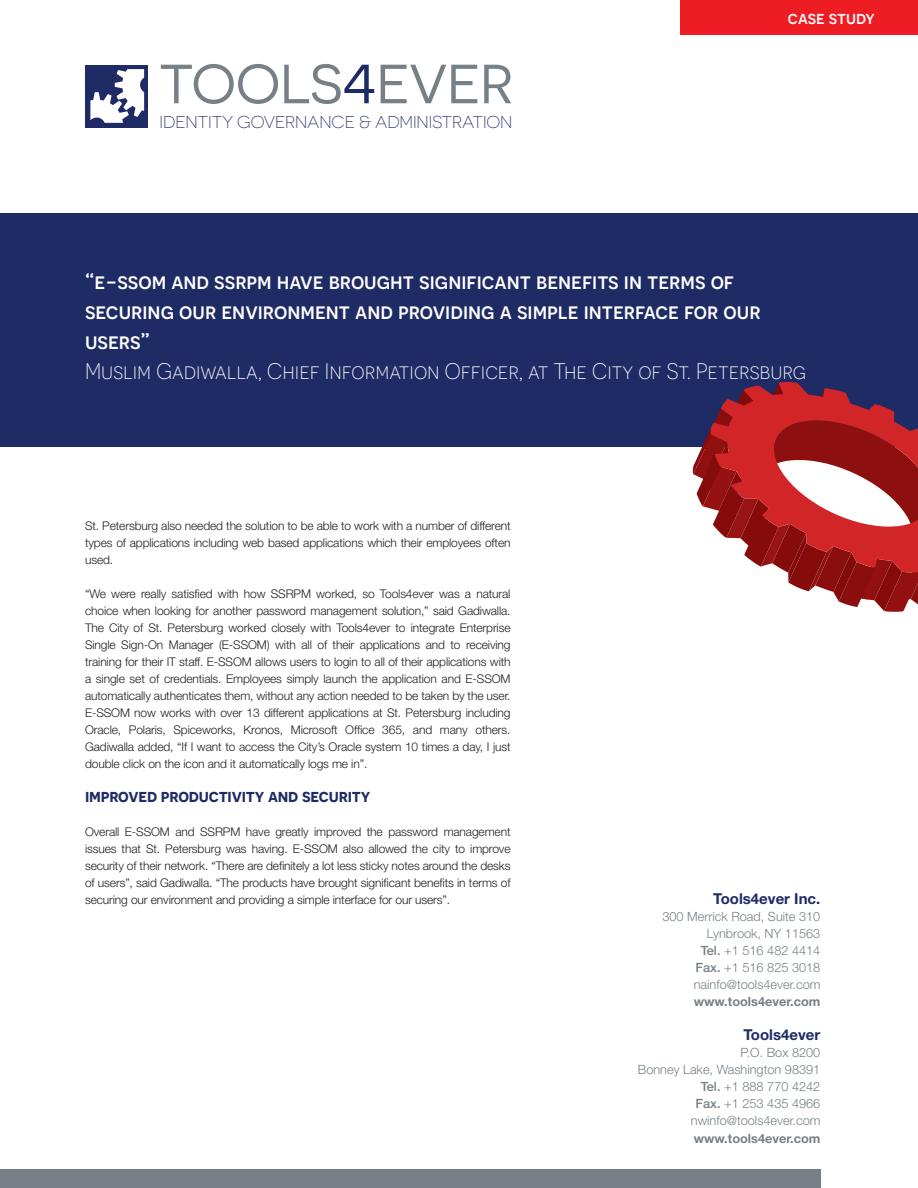
<style>
.page{position:relative;width:918px;height:1188px;background:#fff}
.page>*{position:absolute;margin:0;border:0;box-sizing:border-box;transform-origin:0 0}
.t1{font:55.05px "Novecentosanswide";color:#778086}
.Titel{font:500 22.5px/30px "Novecentosans";color:#fff}
.Titel-2{font:300 22.5px "Novecentosans";color:#fff}
.t2{font:600 18px "Novecentosans";letter-spacing:-.01em;color:#1f2b65}
.t3{font:500 18px "Novecentosans";color:#fff}
.t4{font:300 17.1px "Novecentosanswide";letter-spacing:-.005em;color:#1f2b65}
.t5{font:700 15px "Helvetica Neue LT Std";color:#1f2b65}
.t6{font:300 12.75px "Helvetica Neue LT Std";color:#778086}
.t7{font:700 12.75px "Helvetica Neue LT Std";color:#778086}
.t8{font:300 12px/17px "Helvetica Neue";letter-spacing:-.01em;color:#231f20;text-align:justify}
.s1{color:#1f2b65}
.s2{font-weight:500}
</style>
<div class="page">
<div style="left:0;top:1170px;width:820px;height:18px;background:#778086"></div>
<div style="left:0;top:213px;width:918px;height:233px;background:#1f2b65"></div>
<svg style="left:692px;top:382px;width:226px;height:230px"></svg>
<div style="left:85px;top:65px;width:63px;height:63px;background:#1f2b65"></div>
<svg style="left:90px;top:69px;width:54px;height:54px"></svg>
<div style="left:680px;top:0;width:238px;height:34px;background:#ee1d23"></div>
<p class="t1" style="left:159px;top:52px;width:356px">TOOLS<span class="s1">4</span>EVER</p>
<p class="t4" style="left:160px;top:112px;width:354px">IDENTITY GOVERNANCE &amp; ADMINISTRATION</p>
<p class="t3" style="left:788px;top:7px;width:89px">case study</p>
<p class="Titel" style="left:85px;top:265px;width:677px">“e-ssom and ssrpm have brought significant benefits in terms of securing our environment and providing a simple interface for our users”</p>
<p class="Titel-2" style="left:85px;top:358px;width:723px">Muslim Gadiwalla, Chief Information Officer, at The City of St. Petersburg</p>
<p class="t8" style="left:85px;top:517px;width:427px">St. Petersburg also needed the solution to be able to work with a number of different types of applications including web based applications which their employees often used.</p>
<p class="t8" style="left:85px;top:585px;width:427px">“We were really satisfied with how SSRPM worked, so Tools4ever was a natural choice when looking for another password management solution,” said Gadiwalla.<br>The City of St. Petersburg worked closely with Tools4ever to integrate Enterprise Single Sign-On Manager (E-SSOM) with all of their applications and to receiving training for their IT staff. E-SSOM allows users to login to all of their applications with a single set of credentials. Employees simply launch the application and E-SSOM automatically authenticates them, without any action needed to be taken by the user.<br>E-SSOM now works with over 13 different applications at St. Petersburg including Oracle, Polaris, Spiceworks, Kronos, Microsoft Office 365, and many others.<br>Gadiwalla added, “If I want to access the City’s Oracle system 10 times a day, I just double click on the icon and it automatically logs me in”.</p>
<p class="t2" style="left:85px;top:785px;width:287px">improved productivity and security</p>
<p class="t8" style="left:85px;top:823px;width:427px">Overall E-SSOM and SSRPM have greatly improved the password management issues that St. Petersburg was having. E-SSOM also allowed the city to improve security of their network. “There are definitely a lot less sticky notes around the desks of users”, said Gadiwalla. “The products have brought significant benefits in terms of securing our environment and providing a simple interface for our users”.</p>
<p class="t5" style="left:713px;top:890px;width:109px">Tools4ever Inc.</p>
<p class="t6" style="left:662px;top:909px;width:160px">300 Merrick Road, Suite 310</p>
<p class="t6" style="left:707px;top:926px;width:115px">Lynbrook, NY 11563</p>
<p class="t6" style="left:701px;top:943px;width:121px"><span class="s2">Tel.</span> +1 516 482 4414</p>
<p class="t6" style="left:696px;top:960px;width:126px"><span class="s2">Fax.</span> +1 516 825 3018</p>
<p class="t6" style="left:694px;top:977px;width:128px">nainfo@tools4ever.com</p>
<p class="t7" style="left:694px;top:994px;width:128px">www.tools4ever.com</p>
<p class="t5" style="left:743px;top:1026px;width:78px">Tools4ever</p>
<p class="t6" style="left:741px;top:1045px;width:81px">P.O. Box 8200</p>
<p class="t6" style="left:638px;top:1062px;width:184px">Bonney Lake, Washington 98391</p>
<p class="t6" style="left:701px;top:1079px;width:121px"><span class="s2">Tel.</span> +1 888 770 4242</p>
<p class="t6" style="left:696px;top:1096px;width:126px"><span class="s2">Fax.</span> +1 253 435 4966</p>
<p class="t6" style="left:691px;top:1113px;width:131px">nwinfo@tools4ever.com</p>
<p class="t7" style="left:694px;top:1130px;width:128px">www.tools4ever.com</p>
</div>
